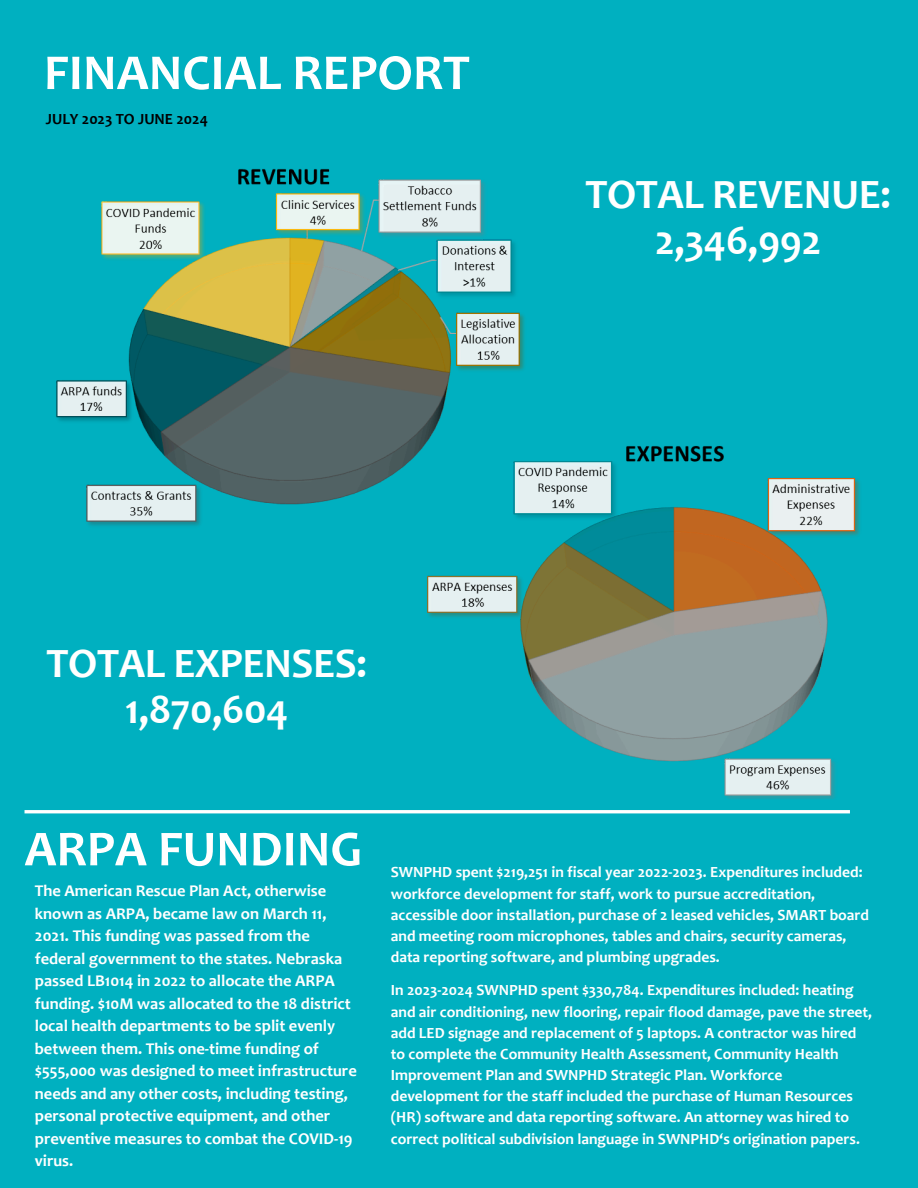
<style>
.page{position:relative;width:918px;height:1188px;background:#00b0c0}
.page>*{position:absolute;margin:0;border:0;box-sizing:border-box;transform-origin:0 0}
.t1{font:700 50.85px "Candara";color:#fff}
.t2{font:700 42px/46.2px "Candara";letter-spacing:-.01em;color:#fff;text-align:center}
.t3{font:700 16.5px/22.5px "Candara";color:#fff}
.t4{font:700 15.6px/21.1px "Candara";color:#fff}
.t5{font:700 15.6px "Candara";color:#000001}
</style>
<div class="page">
<hr style="left:25px;top:810px;width:825px;height:3px;background:#fff">
<img style="left:56px;top:169px;width:469px;height:357px">
<img style="left:391px;top:429px;width:469px;height:370px">
<h2 class="t1" style="left:44px;top:52px;width:427px">FINANCIAL REPORT</h2>
<h1 class="t5" style="left:46px;top:113px;width:164px">JULY 2023 TO JUNE 2024</h1>
<p class="t2" style="left:585px;top:175px;width:307px">TOTAL REVENUE:<br>2,346,992</p>
<p class="t2" style="left:47px;top:644px;width:322px">TOTAL EXPENSES:<br>1,870,604</p>
<p class="t1" style="left:25px;top:829px;width:339px">ARPA FUNDING</p>
<h2 class="t3" style="left:35px;top:881px;width:323px">The American Rescue Plan Act, otherwise known as ARPA, became law on March 11, 2021. This funding was passed from the federal government to the states. Nebraska passed LB1014 in 2022 to allocate the ARPA funding. $10M was allocated to the 18 district local health departments to be split evenly between them. This one-time funding of $555,000 was designed to meet infrastructure needs and any other costs, including testing, personal protective equipment, and other preventive measures to combat the COVID-19 virus.</h2>
<p class="t4" style="left:391px;top:863px;width:480px">SWNPHD spent $219,251 in fiscal year 2022-2023. Expenditures included: workforce development for staff, work to pursue accreditation, accessible door installation, purchase of 2 leased vehicles, SMART board and meeting room microphones, tables and chairs, security cameras, data reporting software, and plumbing upgrades.</p>
<p class="t4" style="left:391px;top:981px;width:483px">In 2023-2024 SWNPHD spent $330,784. Expenditures included: heating and air conditioning, new flooring, repair flood damage, pave the street, add LED signage and replacement of 5 laptops. A contractor was hired to complete the Community Health Assessment, Community Health Improvement Plan and SWNPHD Strategic Plan. Workforce development for the staff included the purchase of Human Resources (HR) software and data reporting software. An attorney was hired to correct political subdivision language in SWNPHD‘s origination papers.</p>
</div>
